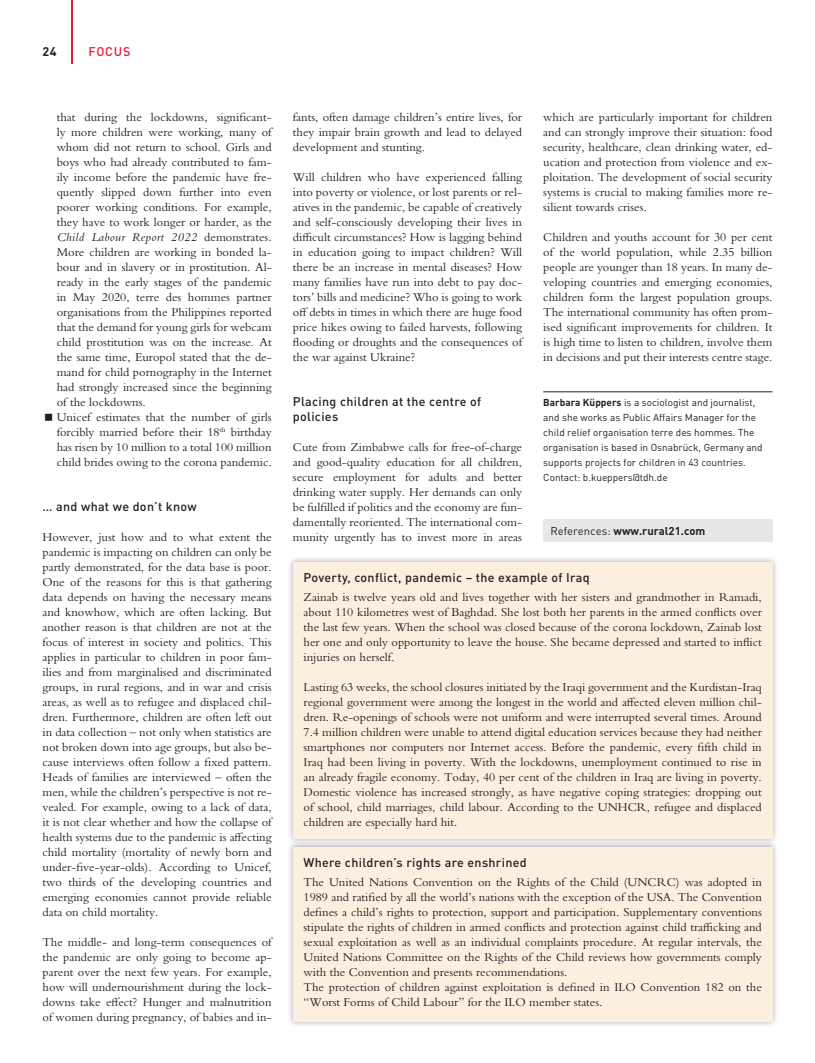
<style>
.page{position:relative;width:815px;height:1063px;background:#fff}
.page>*{position:absolute;margin:0;border:0;box-sizing:border-box;transform-origin:0 0}
.t1{font:12.5px/15px "Bembo Std";color:#231f20;text-align:justify}
.t2{font:500 12.5px/15px "DIN Pro";letter-spacing:.025em;color:#231f20}
.t3{font:500 12.5px "DIN Pro";letter-spacing:.06em;color:#e41c3b}
.t4{font:700 12.5px "DIN Pro";color:#231f20}
.t5{font:700 11.25px "DIN Pro";color:#231f20}
.t6{font:10px/15px "DIN Pro";color:#231f20}
.s1{font-style:italic}
.s2{font-weight:700}
.s3{font-weight:400}
</style>
<div class="page">
<hr style="left:71px;top:0;width:2px;height:64px;background:#e41c3b">
<hr style="left:543px;top:392px;width:229px;height:1px;background:#231f20">
<div style="left:543px;top:519px;width:229px;height:23px;background:#e6e7e9"></div>
<div style="left:286px;top:840px;width:493px;height:188px;background:#231f20;opacity:.4"></div>
<div style="left:293px;top:847px;width:479px;height:175px;background:#fbefe0"></div>
<div style="left:286px;top:556px;width:493px;height:289px;background:#231f20;opacity:.4"></div>
<div style="left:293px;top:562px;width:479px;height:276px;background:#fbefe0"></div>
<p class="t4" style="left:43px;top:43px;width:16px">24</p>
<p class="t3" style="left:89px;top:43px;width:43px">FOCUS</p>
<p class="t1" style="left:57px;top:110px;width:216px;text-align:left">that during the lockdowns, significant&shy;ly more children were working, many of whom did not return to school. Girls and boys who had already contributed to fam&shy;ily income before the pandemic have fre&shy;quently slipped down further into even poorer working conditions. For example, they have to work longer or harder, as the <span class="s1">Child Labour Report 2022</span> demonstrates.<br>More children are working in bonded la&shy;bour and in slavery or in prostitution. Al&shy;ready in the early stages of the pandemic in May 2020, terre des hommes partner organisations from the Philippines reported that the demand for young girls for webcam child prostitution was on the increase. At the same time, Europol stated that the de&shy;mand for child pornography in the Internet had strongly increased since the beginning of the lockdowns.<br>Unicef estimates that the number of girls forcibly married before their 18<sup>th</sup> birthday has risen by 10 million to a total 100 million child brides owing to the corona pandemic.</p>
<p class="t2" style="left:43px;top:499px;width:156px">… and what we don’t know</p>
<p class="t1" style="left:43px;top:530px;width:231px">However, just how and to what extent the pandemic is impacting on children can only be partly demonstrated, for the data base is poor.<br>One of the reasons for this is that gathering data depends on having the necessary means and knowhow, which are often lacking. But another reason is that children are not at the focus of interest in society and politics. This applies in particular to children in poor fam&shy;ilies and from marginalised and discriminated groups, in rural regions, and in war and crisis areas, as well as to refugee and displaced chil&shy;dren. Furthermore, children are often left out in data collection – not only when statistics are not broken down into age groups, but also be&shy;cause interviews often follow a fixed pattern.<br>Heads of families are interviewed – often the men, while the children’s perspective is not re&shy;vealed. For example, owing to a lack of data, it is not clear whether and how the collapse of health systems due to the pandemic is affecting child mortality (mortality of newly born and under-five-year-olds). According to Unicef, two thirds of the developing countries and emerging economies cannot provide reliable data on child mortality.</p>
<p class="t1" style="left:43px;top:935px;width:231px">The middle- and long-term consequences of the pandemic are only going to become ap&shy;parent over the next few years. For example, how will undernourishment during the lock&shy;downs take effect? Hunger and malnutrition of women during pregnancy, of babies and in-</p>
<p class="t1" style="left:293px;top:110px;width:231px">fants, often damage children’s entire lives, for they impair brain growth and lead to delayed development and stunting.</p>
<p class="t1" style="left:293px;top:170px;width:231px">Will children who have experienced falling into poverty or violence, or lost parents or rel&shy;atives in the pandemic, be capable of creatively and self-consciously developing their lives in difficult circumstances? How is lagging behind in education going to impact children? Will there be an increase in mental diseases? How many families have run into debt to pay doc&shy;tors’ bills and medicine? Who is going to work off debts in times in which there are huge food price hikes owing to failed harvests, following flooding or droughts and the consequences of the war against Ukraine?</p>
<p class="t2" style="left:293px;top:394px;width:190px">Placing children at the centre of policies</p>
<p class="t1" style="left:293px;top:440px;width:231px">Cute from Zimbabwe calls for free-of-charge and good-quality education for all children, secure employment for adults and better drinking water supply. Her demands can only be fulfilled if politics and the economy are fun&shy;damentally reoriented. The international com&shy;munity urgently has to invest more in areas</p>
<p class="t1" style="left:543px;top:110px;width:231px">which are particularly important for children and can strongly improve their situation: food security, healthcare, clean drinking water, ed&shy;ucation and protection from violence and ex&shy;ploitation. The development of social security systems is crucial to making families more re&shy;silient towards crises.</p>
<p class="t1" style="left:543px;top:230px;width:231px">Children and youths account for 30 per cent of the world population, while 2.35 billion people are younger than 18 years. In many de&shy;veloping countries and emerging economies, children form the largest population groups.<br>The international community has often prom&shy;ised significant improvements for children. It is high time to listen to children, involve them in decisions and put their interests centre stage.</p>
<p class="t6" style="left:543px;top:395px;width:221px"><span class="s2">Barbara Küppers</span> is a sociologist and journalist, and she works as Public Affairs Manager for the child relief organisation terre des hommes. The organisation is based in Osnabrück, Germany and supports projects for children in 43 countries.<br>Contact: b.kueppers@tdh.de</p>
<p class="t5" style="left:550px;top:523px;width:157px"><span class="s3">References:</span> www.rural21.com</p>
<p class="t2" style="left:304px;top:570px;width:288px">Poverty, conflict, pandemic – the example of Iraq</p>
<p class="t1" style="left:304px;top:590px;width:460px">Zainab is twelve years old and lives together with her sisters and grandmother in Ramadi, about 110 kilometres west of Baghdad. She lost both her parents in the armed conflicts over the last few years. When the school was closed because of the corona lockdown, Zainab lost her one and only opportunity to leave the house. She became depressed and started to inflict injuries on herself.</p>
<p class="t1" style="left:304px;top:680px;width:460px">Lasting 63 weeks, the school closures initiated by the Iraqi government and the Kurdistan-Iraq regional government were among the longest in the world and affected eleven million chil&shy;dren. Re-openings of schools were not uniform and were interrupted several times. Around 7.4 million children were unable to attend digital education services because they had neither smartphones nor computers nor Internet access. Before the pandemic, every fifth child in Iraq had been living in poverty. With the lockdowns, unemployment continued to rise in an already fragile economy. Today, 40 per cent of the children in Iraq are living in poverty.<br>Domestic violence has increased strongly, as have negative coping strategies: dropping out of school, child marriages, child labour. According to the UNHCR, refugee and displaced children are especially hard hit.</p>
<p class="t2" style="left:304px;top:854px;width:225px">Where children’s rights are enshrined</p>
<p class="t1" style="left:304px;top:875px;width:460px;text-align:left">The United Nations Convention on the Rights of the Child (UNCRC) was adopted in 1989 and ratified by all the world’s nations with the exception of the USA. The Convention defines a child’s rights to protection, support and participation. Supplementary conventions stipulate the rights of children in armed conflicts and protection against child trafficking and sexual exploitation as well as an individual complaints procedure. At regular intervals, the United Nations Committee on the Rights of the Child reviews how governments comply with the Convention and presents recommendations.<br>The protection of children against exploitation is defined in ILO Convention 182 on the “Worst Forms of Child Labour” for the ILO member states.</p>
</div>
